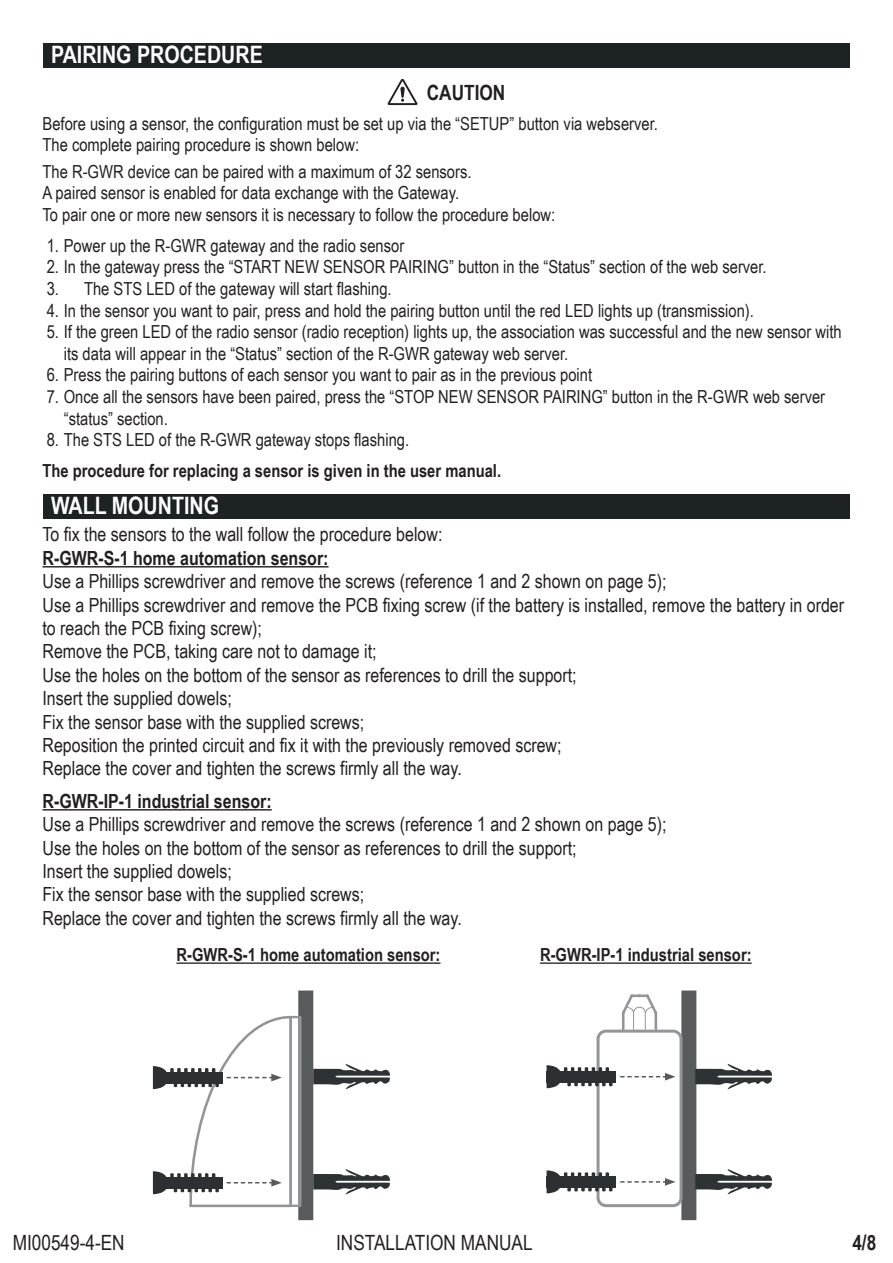
<style>
.page{position:relative;width:893px;height:1263px;background:#fff}
.page>*{position:absolute;margin:0;border:0;box-sizing:border-box;transform-origin:0 0}
.t1{font:700 24px "Arial Narrow";color:#fff}
.t2{font:21px "Arial Narrow";color:#231f20}
.t3{font:700 21px "Arial Narrow";color:#231f20}
.t4{font:19.5px/23.4px "Arial Narrow";color:#231f20}
.t5{font:700 19.5px "Arial Narrow";color:#231f20}
.t6{font:18px/21.6px "Arial Narrow";color:#231f20}
.t7{font:700 18px "Arial Narrow";color:#231f20}
</style>
<div class="page">
<div style="left:43px;top:43px;width:807px;height:24px;background:#1d2225"></div>
<div style="left:43px;top:494px;width:807px;height:24px;background:#1d2225"></div>
<hr style="left:42px;top:566px;width:287px;height:1px;background:#231f20">
<hr style="left:42px;top:809px;width:230px;height:1px;background:#231f20">
<hr style="left:540px;top:962px;width:212px;height:2px;background:#231f20">
<hr style="left:176px;top:962px;width:265px;height:2px;background:#231f20">
<div style="left:681px;top:990px;width:15px;height:230px;background:#585b5c"></div>
<div style="left:596px;top:1029px;width:86px;height:178px;border:3px solid #939598;border-radius:8px"></div>
<svg style="left:620px;top:994px;width:39px;height:38px"></svg>
<svg style="left:695px;top:1064px;width:77px;height:25px"></svg>
<svg style="left:695px;top:1169px;width:77px;height:26px"></svg>
<div style="left:547px;top:1071px;width:69px;height:11px;background:#2c3032"></div>
<svg style="left:547px;top:1065px;width:65px;height:23px"></svg>
<svg style="left:620px;top:1073px;width:55px;height:7px"></svg>
<div style="left:547px;top:1176px;width:69px;height:11px;background:#2c3032"></div>
<svg style="left:547px;top:1170px;width:65px;height:23px"></svg>
<svg style="left:620px;top:1178px;width:55px;height:8px"></svg>
<div style="left:298px;top:990px;width:15px;height:230px;background:#585b5c"></div>
<hr style="left:299px;top:1018px;width:3px;height:186px;background:#929595">
<svg style="left:313px;top:1064px;width:77px;height:25px"></svg>
<svg style="left:313px;top:1169px;width:77px;height:26px"></svg>
<svg style="left:153px;top:1014px;width:147px;height:194px"></svg>
<svg style="left:388px;top:79px;width:29px;height:26px"></svg>
<h1 class="t1" style="left:51px;top:37px;width:213px">PAIRING PROCEDURE</h1>
<p class="t3" style="left:427px;top:76px;width:80px">CAUTION</p>
<p class="t6" style="left:43px;top:112px;width:617px">Before using a sensor, the configuration must be set up via the “SETUP” button via webserver.<br>The complete pairing procedure is shown below:</p>
<p class="t6" style="left:43px;top:160px;width:514px">The R-GWR device can be paired with a maximum of 32 sensors.<br>A paired sensor is enabled for data exchange with the Gateway.<br>To pair one or more new sensors it is necessary to follow the procedure below:</p>
<p class="t6" style="left:47px;top:234px;width:359px">1. Power up the R-GWR gateway and the radio sensor</p>
<p class="t6" style="left:47px;top:255px;width:721px">2. In the gateway press the “START NEW SENSOR PAIRING” button in the “Status” section of the web server.</p>
<p class="t6" style="left:47px;top:277px;width:346px">3. The STS LED of the gateway will start flashing.</p>
<p class="t6" style="left:47px;top:299px;width:709px">4. In the sensor you want to pair, press and hold the pairing button until the red LED lights up (transmission).</p>
<p class="t6" style="left:64px;top:320px;width:779px;text-indent:-17px">5. If the green LED of the radio sensor (radio reception) lights up, the association was successful and the new sensor with its data will appear in the “Status” section of the R-GWR gateway web server.</p>
<p class="t6" style="left:47px;top:363px;width:547px">6. Press the pairing buttons of each sensor you want to pair as in the previous point</p>
<p class="t6" style="left:64px;top:385px;width:763px;text-indent:-17px">7. Once all the sensors have been paired, press the “STOP NEW SENSOR PAIRING” button in the R-GWR web server “status” section.</p>
<p class="t6" style="left:47px;top:428px;width:364px">8. The STS LED of the R-GWR gateway stops flashing.</p>
<p class="t7" style="left:43px;top:457px;width:460px">The procedure for replacing a sensor is given in the user manual.</p>
<h1 class="t1" style="left:51px;top:488px;width:170px">WALL MOUNTING</h1>
<p class="t4" style="left:42px;top:522px;width:401px">To fix the sensors to the wall follow the procedure below:</p>
<p class="t5" style="left:42px;top:543px;width:288px">R-GWR-S-1 home automation sensor:</p>
<p class="t4" style="left:42px;top:569px;width:803px">Use a Phillips screwdriver and remove the screws (reference 1 and 2 shown on page 5);<br>Use a Phillips screwdriver and remove the PCB fixing screw (if the battery is installed, remove the battery in order to reach the PCB fixing screw);<br>Remove the PCB, taking care not to damage it;<br>Use the holes on the bottom of the sensor as references to drill the support;<br>Insert the supplied dowels;<br>Fix the sensor base with the supplied screws;<br>Reposition the printed circuit and fix it with the previously removed screw;<br>Replace the cover and tighten the screws firmly all the way.</p>
<p class="t5" style="left:42px;top:786px;width:231px">R-GWR-IP-1 industrial sensor:</p>
<p class="t4" style="left:42px;top:812px;width:625px">Use a Phillips screwdriver and remove the screws (reference 1 and 2 shown on page 5); Use the holes on the bottom of the sensor as references to drill the support;<br>Insert the supplied dowels;<br>Fix the sensor base with the supplied screws;<br>Replace the cover and tighten the screws firmly all the way.</p>
<p class="t7" style="left:176px;top:941px;width:266px">R-GWR-S-1 home automation sensor:</p>
<p class="t7" style="left:540px;top:941px;width:213px">R-GWR-IP-1 industrial sensor:</p>
<p class="t2" style="left:13px;top:1227px;width:113px">MI00549-4-EN</p>
<p class="t2" style="left:336px;top:1227px;width:198px">INSTALLATION MANUAL</p>
<p class="t3" style="left:852px;top:1227px;width:25px">4/8</p>
</div>
